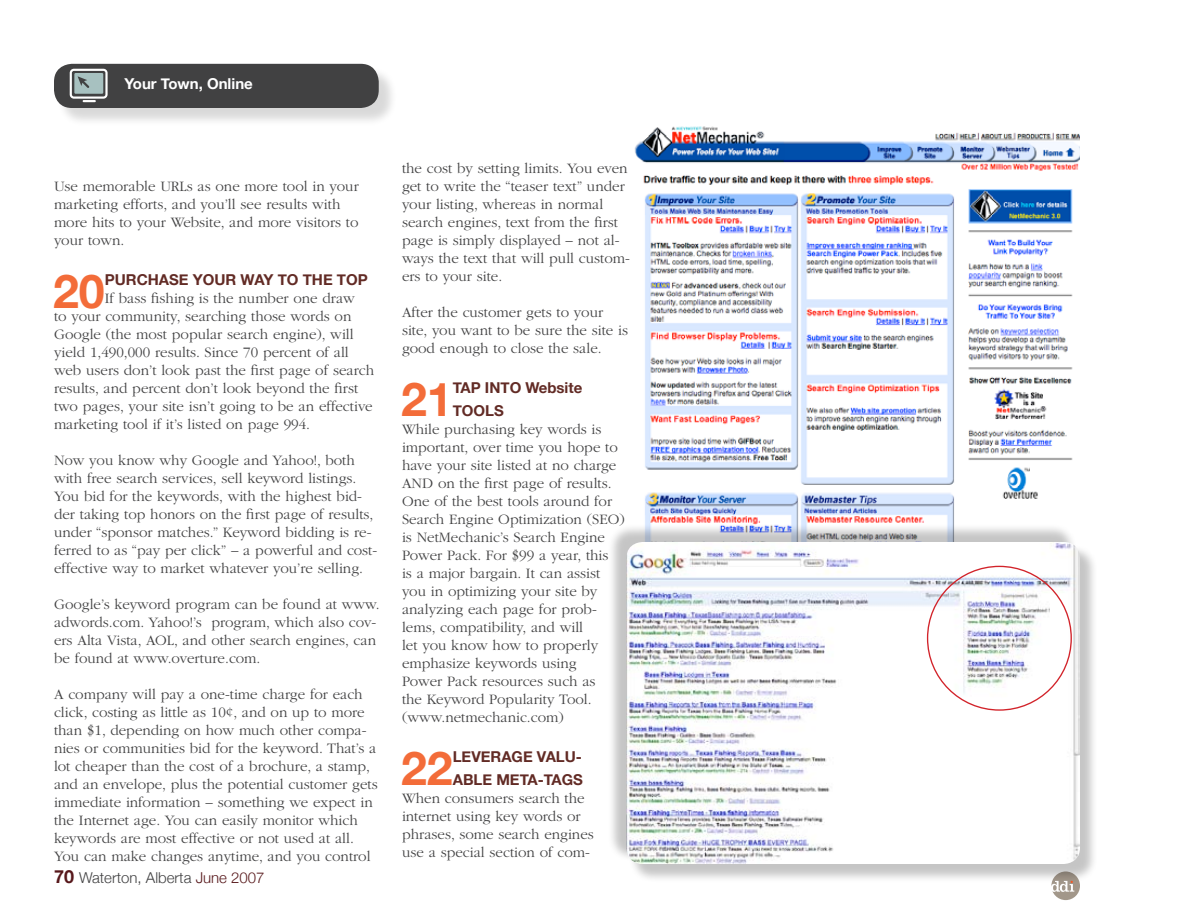
<style>
.page{position:relative;width:1188px;height:918px;background:#fff}
.page>*{position:absolute;margin:0;border:0;box-sizing:border-box;transform-origin:0 0}
.t1{font:700 46.5px "Helvetica Neue";color:#f36c39}
.t2{font:300 15px/18px "ITC Garamond Std";color:#414142}
.t3{font:700 15px/22.5px "Helvetica Neue";color:#622b25}
.t4{font:300 15px "Helvetica Neue";color:#414142}
.t5{font:700 15px "Helvetica Neue";color:#fff}
.s1{font-weight:700;font-size:18px;color:#57181b}
.s2{color:#57181b}
</style>
<div class="page">
<div style="left:1051px;top:872px;width:29px;height:28px;background:#a2978a;border-radius:50%"></div>
<svg style="left:1051px;top:889px;width:23px;height:3px"></svg>
<img style="left:634px;top:126px;width:446px;height:397px">
<div style="left:608px;top:523px;width:475px;height:345px;background:#000;opacity:.23"></div>
<div style="left:629px;top:544px;width:475px;height:345px;background:#000;opacity:.23"></div>
<img style="left:626px;top:542px;width:454px;height:322px">
<div style="left:56px;top:66px;width:348px;height:67px;background:#000;opacity:.15"></div>
<div style="left:54px;top:64px;width:325px;height:44px;background:#414142;border-radius:18px"></div>
<svg style="left:70px;top:69px;width:38px;height:33px"></svg>
<p class="t5" style="left:125px;top:74px;width:130px">Your Town, Online</p>
<p class="t2" style="left:54px;top:177px;width:306px">Use memorable URLs as one more tool in your marketing efforts, and you’ll see results with more hits to your Website, and more visitors to your town.</p>
<h1 class="t1" style="left:53px;top:262px;width:53px">20</h1>
<p class="t3" style="left:105px;top:268px;width:265px">PURCHASE YOUR WAY TO THE TOP</p>
<p class="t2" style="left:54px;top:290px;width:322px;text-indent:51px">If bass fishing is the number one draw<br>to your community, searching those words on Google (the most popular search engine), will yield 1,490,000 results. Since 70 percent of all web users don’t look past the first page of search results, and percent don’t look beyond the first two pages, your site isn’t going to be an effective marketing tool if it’s listed on page 994.</p>
<p class="t2" style="left:54px;top:452px;width:325px">Now you know why Google and Yahoo!, both with free search services, sell keyword listings.<br>You bid for the keywords, with the highest bid&shy;der taking top honors on the first page of results, under “sponsor matches.” Keyword bidding is re&shy;ferred to as “pay per click” – a powerful and cost&shy;effective way to market whatever you’re selling.</p>
<p class="t2" style="left:54px;top:596px;width:327px">Google’s keyword program can be found at www. adwords.com. Yahoo!’s program, which also cov&shy;ers Alta Vista, AOL, and other search engines, can be found at www.overture.com.</p>
<p class="t2" style="left:54px;top:686px;width:325px">A company will pay a one-time charge for each click, costing as little as 10¢, and on up to more than $1, depending on how much other compa&shy;nies or communities bid for the keyword. That’s a lot cheaper than the cost of a brochure, a stamp, and an envelope, plus the potential customer gets immediate information – something we expect in the Internet age. You can easily monitor which keywords are most effective or not used at all.<br>You can make changes anytime, and you control</p>
<p class="t4" style="left:54px;top:869px;width:212px"><span class="s1">70</span> Waterton, Alberta <span class="s2">June 2007</span></p>
<p class="t2" style="left:402px;top:159px;width:229px">the cost by setting limits. You even get to write the “teaser text” under your listing, whereas in normal search engines, text from the first page is simply displayed – not al&shy;ways the text that will pull custom&shy;ers to your site.</p>
<p class="t2" style="left:402px;top:303px;width:228px">After the customer gets to your site, you want to be sure the site is good enough to close the sale.</p>
<h1 class="t1" style="left:401px;top:370px;width:53px">21</h1>
<p class="t3" style="left:453px;top:376px;width:131px">TAP INTO Website<br>TOOLS</p>
<p class="t2" style="left:402px;top:420px;width:224px">While purchasing key words is important, over time you hope to have your site listed at no charge<br>AND on the first page of results.<br>One of the best tools around for<br>Search Engine Optimization (SEO) is NetMechanic’s Search Engine<br>Power Pack. For $99 a year, this<br>is a major bargain. It can assist you in optimizing your site by analyzing each page for prob&shy;lems, compatibility, and will<br>let you know how to properly emphasize keywords using<br>Power Pack resources such as<br>the Keyword Popularity Tool. (www.netmechanic.com)</p>
<h1 class="t1" style="left:401px;top:739px;width:53px">22</h1>
<p class="t3" style="left:453px;top:745px;width:132px">LEVERAGE VALU-<br>ABLE META-TAGS</p>
<p class="t2" style="left:402px;top:789px;width:193px">When consumers search the internet using key words or phrases, some search engines use a special section of com-</p>
</div>
